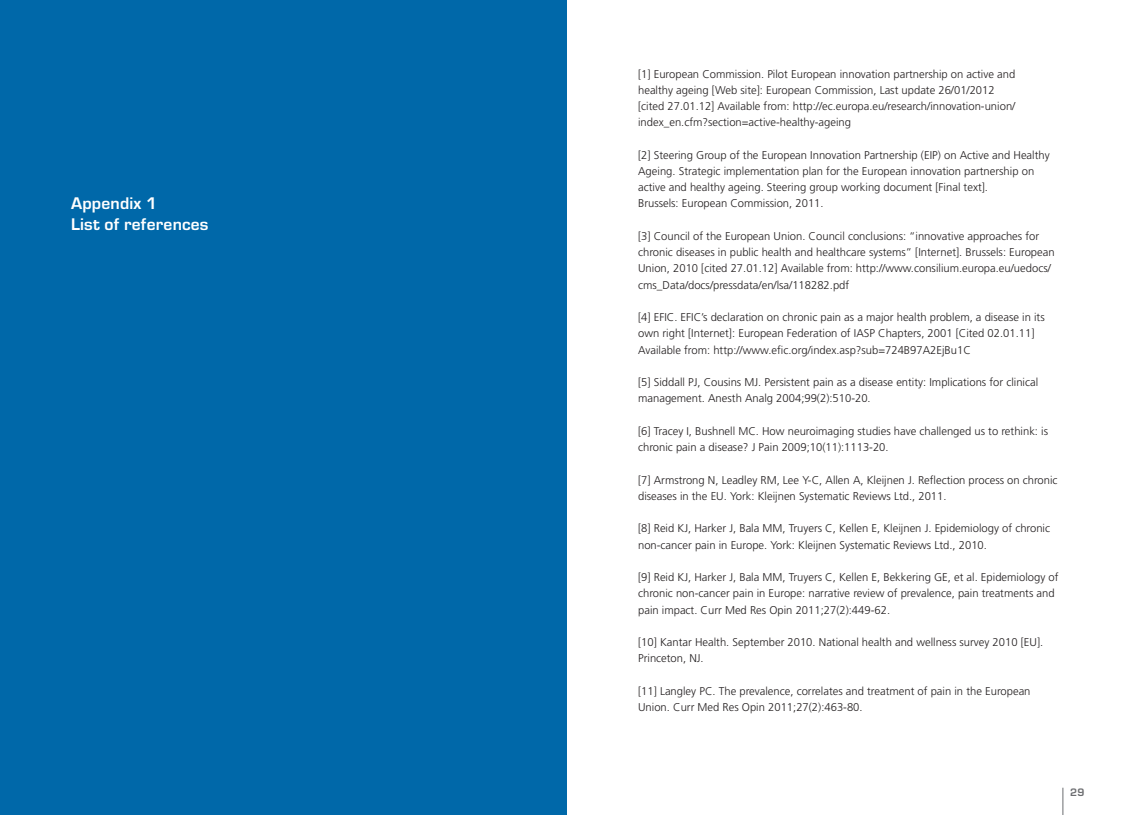
<style>
.page{position:relative;width:1134px;height:815px;background:#fff}
.page>*{position:absolute;margin:0;border:0;box-sizing:border-box;transform-origin:0 0}
.t1{font:700 17.5px/21px "Eurostile T";letter-spacing:.01em;color:#fff}
.t2{font:300 11.25px/16.2px "Frutiger";color:#231f20}
.t3{font:700 11.25px "Eurostile T";color:#6c6d70}
</style>
<div class="page">
<svg style="left:1062px;top:788px;width:1px;height:27px"></svg>
<div style="left:0;top:0;width:567px;height:815px;background:#0068a9"></div>
<h1 class="t1" style="left:71px;top:192px;width:139px">Appendix 1<br>List of references</h1>
<p class="t2" style="left:638px;top:66px;width:379px">[1] European Commission. Pilot European innovation partnership on active and healthy ageing [Web site]: European Commission, Last update 26/01/2012 [cited 27.01.12] Available from: http://ec.europa.eu/research/innovation-union/ index_en.cfm?section=active-healthy-ageing</p>
<p class="t2" style="left:638px;top:147px;width:413px">[2] Steering Group of the European Innovation Partnership (EIP) on Active and Healthy Ageing. Strategic implementation plan for the European innovation partnership on active and healthy ageing. Steering group working document [Final text].<br>Brussels: European Commission, 2011.</p>
<p class="t2" style="left:638px;top:228px;width:418px">[3] Council of the European Union. Council conclusions: “innovative approaches for chronic diseases in public health and healthcare systems” [Internet]. Brussels: European Union, 2010 [cited 27.01.12] Available from: http://www.consilium.europa.eu/uedocs/ cms_Data/docs/pressdata/en/lsa/118282.pdf</p>
<p class="t2" style="left:638px;top:309px;width:408px">[4] EFIC. EFIC’s declaration on chronic pain as a major health problem, a disease in its own right [Internet]: European Federation of IASP Chapters, 2001 [Cited 02.01.11]<br>Available from: http://www.efic.org/index.asp?sub=724B97A2EjBu1C</p>
<p class="t2" style="left:638px;top:374px;width:402px">[5] Siddall PJ, Cousins MJ. Persistent pain as a disease entity: Implications for clinical management. Anesth Analg 2004;99(2):510-20.</p>
<p class="t2" style="left:638px;top:423px;width:411px">[6] Tracey I, Bushnell MC. How neuroimaging studies have challenged us to rethink: is chronic pain a disease? J Pain 2009;10(11):1113-20.</p>
<p class="t2" style="left:638px;top:472px;width:421px">[7] Armstrong N, Leadley RM, Lee Y-C, Allen A, Kleijnen J. Reflection process on chronic diseases in the EU. York: Kleijnen Systematic Reviews Ltd., 2011.</p>
<p class="t2" style="left:638px;top:521px;width:413px">[8] Reid KJ, Harker J, Bala MM, Truyers C, Kellen E, Kleijnen J. Epidemiology of chronic non-cancer pain in Europe. York: Kleijnen Systematic Reviews Ltd., 2010.</p>
<p class="t2" style="left:638px;top:569px;width:422px">[9] Reid KJ, Harker J, Bala MM, Truyers C, Kellen E, Bekkering GE, et al. Epidemiology of chronic non-cancer pain in Europe: narrative review of prevalence, pain treatments and pain impact. Curr Med Res Opin 2011;27(2):449-62.</p>
<p class="t2" style="left:638px;top:634px;width:407px">[10] Kantar Health. September 2010. National health and wellness survey 2010 [EU].<br>Princeton, NJ.</p>
<p class="t2" style="left:638px;top:683px;width:394px">[11] Langley PC. The prevalence, correlates and treatment of pain in the European<br>Union. Curr Med Res Opin 2011;27(2):463-80.</p>
<p class="t3" style="left:1070px;top:786px;width:16px">29</p>
</div>
